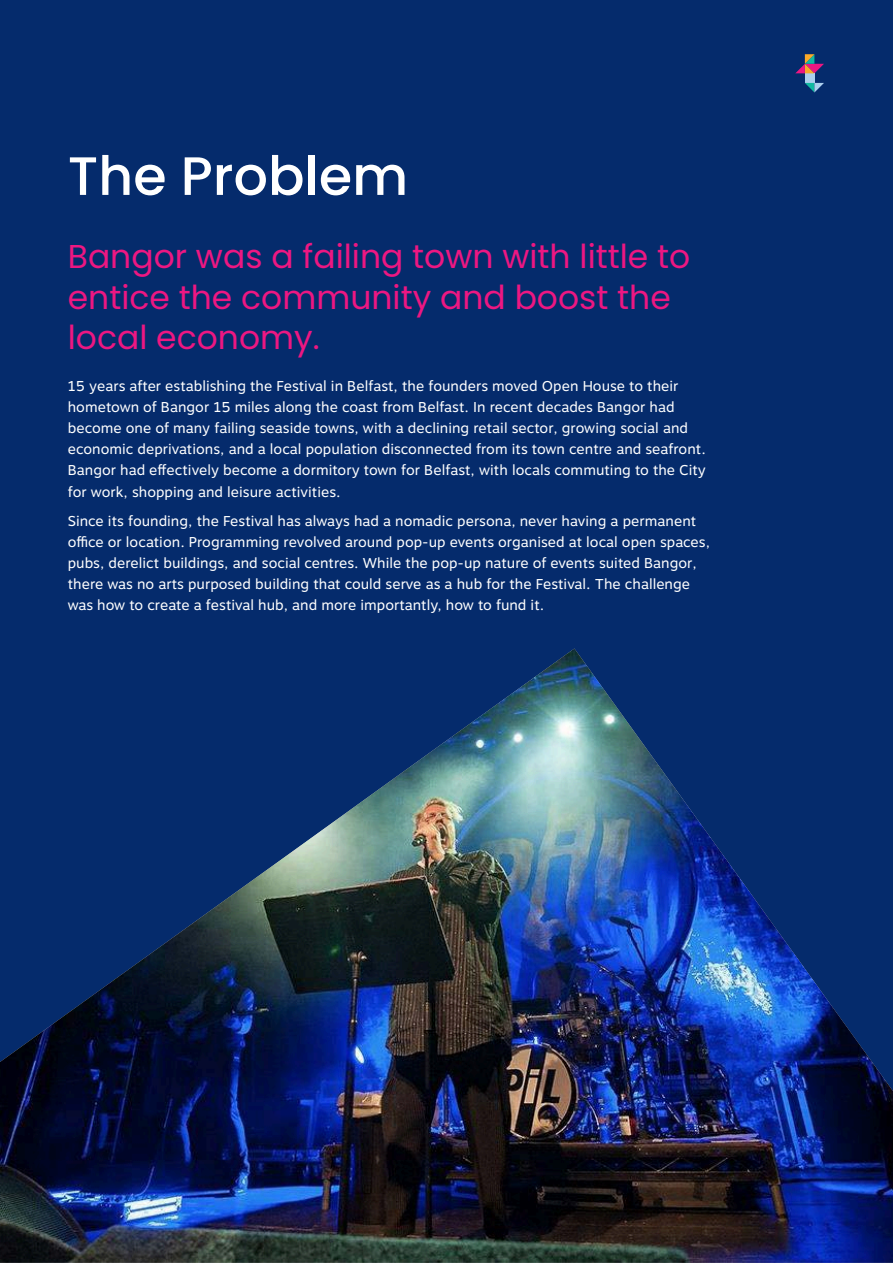
<style>
.page{position:relative;width:893px;height:1263px;background:#052b6c}
.page>*{position:absolute;margin:0;border:0;box-sizing:border-box;transform-origin:0 0}
.t1{font:500 54px "Poppins";color:#fff}
.t2{font:33px/40.5px "Poppins";color:#ed1782}
.t3{font:14.25px/21px "Motiva Sans";color:#fff}
</style>
<div class="page">
<img style="left:0;top:648px;width:893px;height:615px">
<div style="left:805px;top:73px;width:9px;height:10px;background:#accfed"></div>
<svg style="left:805px;top:83px;width:19px;height:9px"></svg>
<svg style="left:795px;top:54px;width:29px;height:19px"></svg>
<h1 class="t1" style="left:68px;top:145px;width:342px">The Problem</h1>
<h2 class="t2" style="left:68px;top:237px;width:624px">Bangor was a failing town with little to entice the community and boost the local economy.</h2>
<p class="t3" style="left:68px;top:376px;width:640px">15 years after establishing the Festival in Belfast, the founders moved Open House to their hometown of Bangor 15 miles along the coast from Belfast. In recent decades Bangor had become one of many failing seaside towns, with a declining retail sector, growing social and economic deprivations, and a local population disconnected from its town centre and seafront.<br>Bangor had effectively become a dormitory town for Belfast, with locals commuting to the City for work, shopping and leisure activities.</p>
<p class="t3" style="left:68px;top:511px;width:644px">Since its founding, the Festival has always had a nomadic persona, never having a permanent office or location. Programming revolved around pop-up events organised at local open spaces, pubs, derelict buildings, and social centres. While the pop-up nature of events suited Bangor, there was no arts purposed building that could serve as a hub for the Festival. The challenge was how to create a festival hub, and more importantly, how to fund it.</p>
</div>
